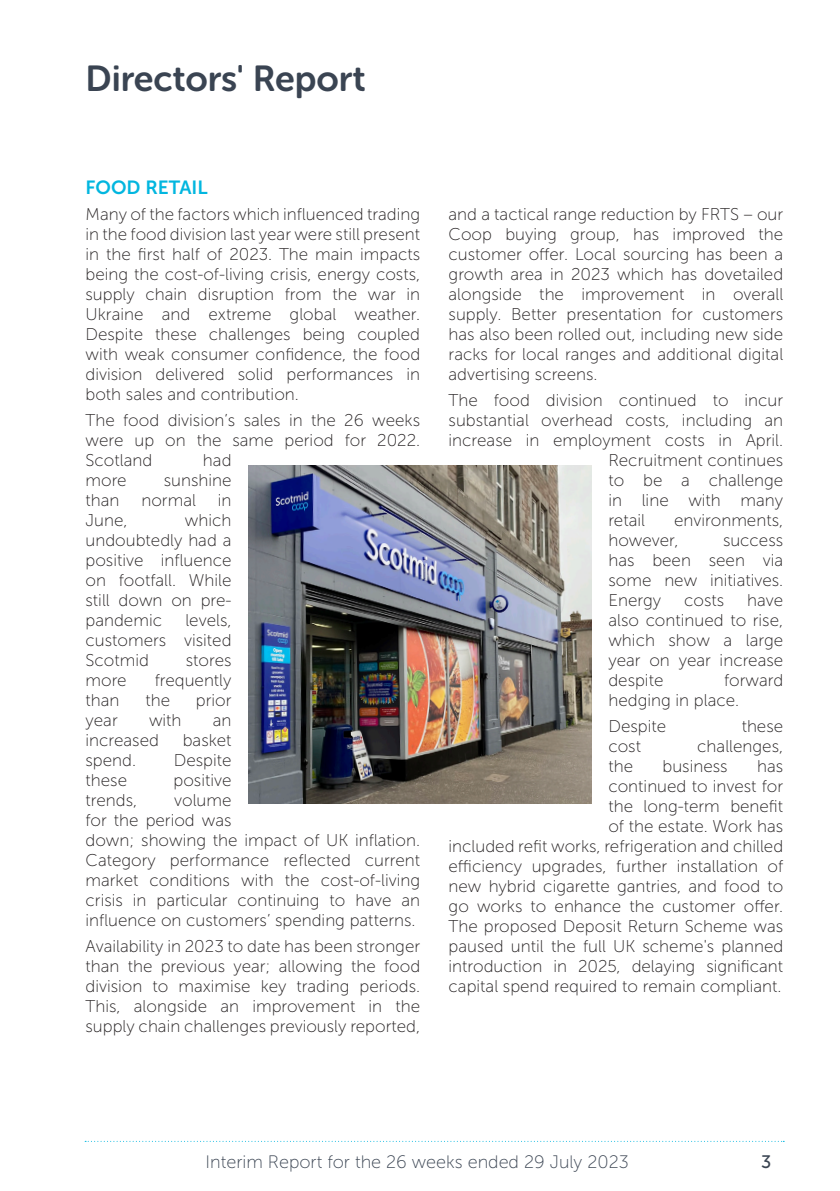
<style>
.page{position:relative;width:840px;height:1191px;background:#fff}
.page>*{position:absolute;margin:0;border:0;box-sizing:border-box;transform-origin:0 0}
.t1{font:36px "Museo Sans Rounded 700";color:#3a4452}
.Body_Subheads{font:19px "Museo Sans 700";color:#02b6df}
.t2{font:18px "Museo Sans 100";color:#3a4452}
.t3{font:18px "Museo Sans 500";color:#3a4452}
.Main_Paragraphs__OpSa{font:17px/20px "Museo Sans 100";color:#231f20;text-align:justify}
</style>
<div class="page">
<svg style="left:85px;top:1140px;width:697px;height:1px"></svg>
<img style="left:248px;top:465px;width:343px;height:338px">
<p class="t1" style="left:86px;top:59px;width:281px">Directors' Report</p>
<p class="Body_Subheads" style="left:85px;top:177px;width:124px">FOOD RETAIL</p>
<p class="Main_Paragraphs__OpSa" style="left:85px;top:204px;width:336px">Many of the factors which influenced trading in the food division last year were still present in the first half of 2023. The main impacts being the cost-of-living crisis, energy costs, supply chain disruption from the war in Ukraine and extreme global weather.<br>Despite these challenges being coupled with weak consumer confidence, the food division delivered solid performances in both sales and contribution.</p>
<p class="Main_Paragraphs__OpSa" style="left:85px;top:410px;width:336px">The food division’s sales in the 26 weeks were up on the same period for 2022.<br>Scotland</p>
<p class="Main_Paragraphs__OpSa" style="left:203px;top:450px;width:30px">had</p>
<p class="Main_Paragraphs__OpSa" style="left:85px;top:470px;width:43px">more</p>
<p class="Main_Paragraphs__OpSa" style="left:164px;top:470px;width:69px">sunshine</p>
<p class="Main_Paragraphs__OpSa" style="left:85px;top:490px;width:35px">than</p>
<p class="Main_Paragraphs__OpSa" style="left:141px;top:490px;width:56px">normal</p>
<p class="Main_Paragraphs__OpSa" style="left:218px;top:490px;width:15px">in</p>
<p class="Main_Paragraphs__OpSa" style="left:85px;top:510px;width:44px">June,</p>
<p class="Main_Paragraphs__OpSa" style="left:85px;top:510px;width:147px;text-indent:99px">which undoubtedly had a positive influence on footfall. While still down on pre&shy;pandemic</p>
<p class="Main_Paragraphs__OpSa" style="left:85px;top:610px;width:147px;text-indent:100px">levels, customers visited Scotmid</p>
<p class="Main_Paragraphs__OpSa" style="left:186px;top:650px;width:47px">stores</p>
<p class="Main_Paragraphs__OpSa" style="left:85px;top:670px;width:43px">more</p>
<p class="Main_Paragraphs__OpSa" style="left:155px;top:670px;width:78px">frequently</p>
<p class="Main_Paragraphs__OpSa" style="left:85px;top:690px;width:35px">than</p>
<p class="Main_Paragraphs__OpSa" style="left:145px;top:690px;width:26px">the</p>
<p class="Main_Paragraphs__OpSa" style="left:196px;top:690px;width:37px">prior</p>
<p class="Main_Paragraphs__OpSa" style="left:85px;top:710px;width:34px">year</p>
<p class="Main_Paragraphs__OpSa" style="left:149px;top:710px;width:34px">with</p>
<p class="Main_Paragraphs__OpSa" style="left:213px;top:710px;width:20px">an</p>
<p class="Main_Paragraphs__OpSa" style="left:85px;top:730px;width:75px">increased</p>
<p class="Main_Paragraphs__OpSa" style="left:183px;top:730px;width:50px">basket</p>
<p class="Main_Paragraphs__OpSa" style="left:85px;top:750px;width:52px">spend.</p>
<p class="Main_Paragraphs__OpSa" style="left:174px;top:750px;width:59px">Despite</p>
<p class="Main_Paragraphs__OpSa" style="left:85px;top:770px;width:43px">these</p>
<p class="Main_Paragraphs__OpSa" style="left:173px;top:770px;width:59px">positive</p>
<p class="Main_Paragraphs__OpSa" style="left:85px;top:790px;width:53px">trends,</p>
<p class="Main_Paragraphs__OpSa" style="left:85px;top:790px;width:336px;text-align:left;text-indent:89px">volume<br>for the period was<br>down; showing the impact of UK inflation.<br>Category performance reflected current market conditions with the cost-of-living crisis in particular continuing to have an influence on customers’ spending patterns.</p>
<p class="Main_Paragraphs__OpSa" style="left:85px;top:936px;width:336px">Availability in 2023 to date has been stronger than the previous year; allowing the food division to maximise key trading periods.<br>This, alongside an improvement in the supply chain challenges previously reported,</p>
<p class="Main_Paragraphs__OpSa" style="left:448px;top:204px;width:336px">and a tactical range reduction by FRTS – our Coop buying group, has improved the customer offer. Local sourcing has been a growth area in 2023 which has dovetailed alongside the improvement in overall supply. Better presentation for customers has also been rolled out, including new side racks for local ranges and additional digital advertising screens.</p>
<p class="Main_Paragraphs__OpSa" style="left:448px;top:390px;width:336px">The food division continued to incur</p>
<p class="Main_Paragraphs__OpSa" style="left:448px;top:410px;width:336px">substantial overhead costs, including an</p>
<p class="Main_Paragraphs__OpSa" style="left:448px;top:430px;width:336px">increase in employment costs in April.</p>
<p class="Main_Paragraphs__OpSa" style="left:608px;top:450px;width:176px">Recruitment continues</p>
<p class="Main_Paragraphs__OpSa" style="left:608px;top:470px;width:176px">to be a challenge</p>
<p class="Main_Paragraphs__OpSa" style="left:608px;top:490px;width:176px">in line with many</p>
<p class="Main_Paragraphs__OpSa" style="left:608px;top:510px;width:38px">retail</p>
<p class="Main_Paragraphs__OpSa" style="left:608px;top:510px;width:176px;text-indent:66px">environments, however,</p>
<p class="Main_Paragraphs__OpSa" style="left:608px;top:530px;width:176px;text-indent:114px">success has been seen via some new initiatives.<br>Energy</p>
<p class="Main_Paragraphs__OpSa" style="left:608px;top:590px;width:176px;text-indent:139px">have also continued to rise, which show a large year on year increase despite</p>
<p class="Main_Paragraphs__OpSa" style="left:683px;top:590px;width:42px">costs</p>
<p class="Main_Paragraphs__OpSa" style="left:608px;top:670px;width:176px;text-indent:115px">forward hedging in place.</p>
<p class="Main_Paragraphs__OpSa" style="left:608px;top:716px;width:59px">Despite</p>
<p class="Main_Paragraphs__OpSa" style="left:741px;top:716px;width:43px">these</p>
<p class="Main_Paragraphs__OpSa" style="left:608px;top:736px;width:34px">cost</p>
<p class="Main_Paragraphs__OpSa" style="left:696px;top:736px;width:87px">challenges,</p>
<p class="Main_Paragraphs__OpSa" style="left:608px;top:756px;width:26px">the</p>
<p class="Main_Paragraphs__OpSa" style="left:662px;top:756px;width:67px">business</p>
<p class="Main_Paragraphs__OpSa" style="left:448px;top:756px;width:336px;text-align:right">has<br>continued to invest for<br>the long-term benefit<br>of the estate. Work has<br>included refit works, refrigeration and chilled efficiency upgrades, further installation of new hybrid cigarette gantries, and food to go works to enhance the customer offer.<br>The proposed Deposit Return Scheme was paused until the full UK scheme's planned introduction in 2025, delaying significant capital spend required to remain compliant.</p>
<p class="t2" style="left:205px;top:1152px;width:424px">Interim Report for the 26 weeks ended 29 July 2023</p>
<p class="t3" style="left:760px;top:1151px;width:12px">3</p>
</div>
